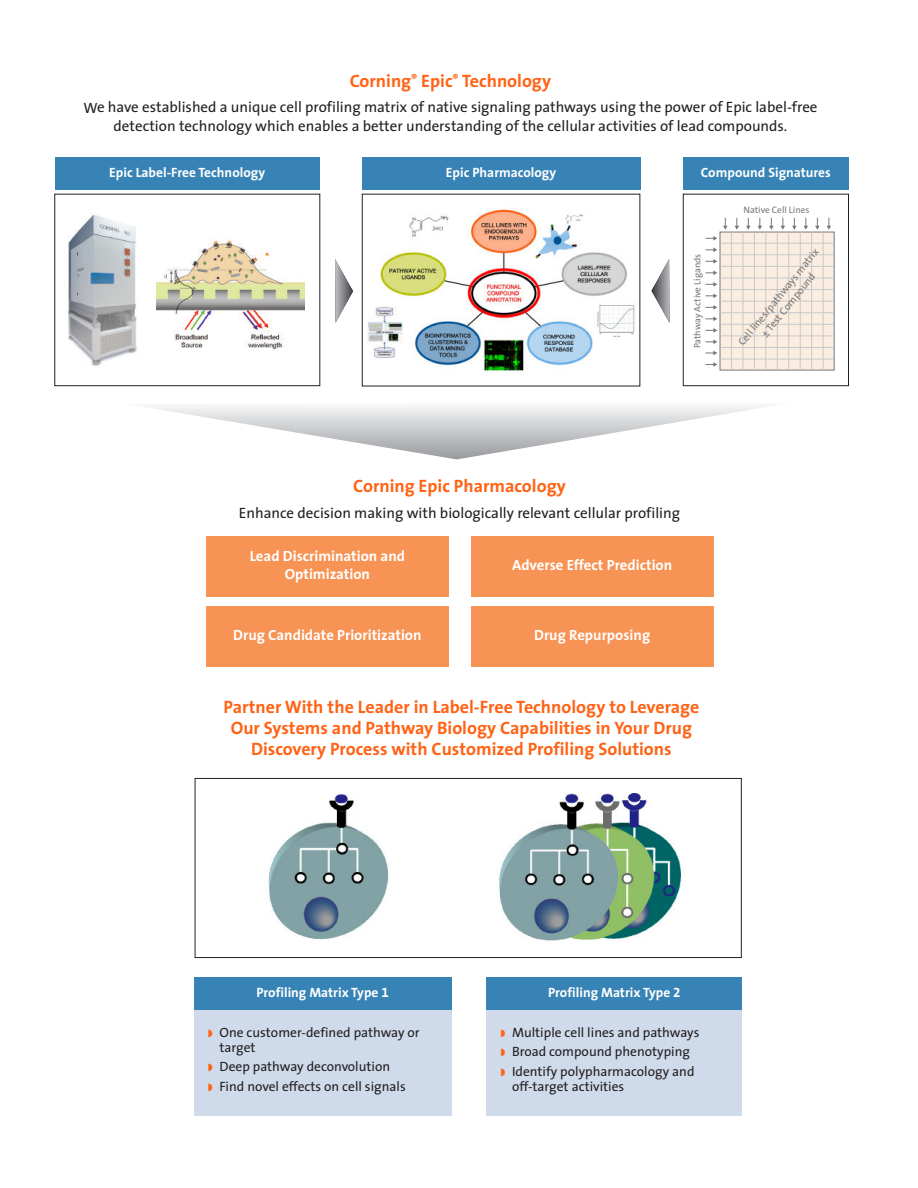
<style>
.page{position:relative;width:918px;height:1188px;background:#fff}
.page>*{position:absolute;margin:0;border:0;box-sizing:border-box;transform-origin:0 0}
.t1{font:700 18px/21px "The Sans";color:#ff6316;text-align:center}
.t2{font:15px/18px "The Sans";color:#231f20;text-align:center}
.t3{font:700 14.85px/17.9px "The Sans";color:#fff;text-align:center}
.t4{font:13.5px/19.5px "The Sans";color:#231f20}
.t5{font:700 13.5px "The Sans";color:#fff}
.t6{font:10.5px/12.6px "The Sans";color:#76787b;text-align:center}
.t7{font:9.3px "The Sans";color:#76787b}
.s1{font-family:"The Sans Bold Expert";font-weight:400}
.s2{color:#ff6316}
</style>
<div class="page">
<img style="left:143px;top:406px;width:625px;height:53px">
<img style="left:268px;top:794px;width:414px;height:147px">
<div style="left:195px;top:778px;width:547px;height:180px;border:1px solid #231f20"></div>
<img style="left:157px;top:238px;width:148px;height:111px">
<img style="left:68px;top:212px;width:70px;height:154px">
<div style="left:194px;top:1005px;width:257px;height:111px;background:#cfdbeb"></div>
<div style="left:194px;top:978px;width:257px;height:32px;background:#3883b5"></div>
<div style="left:55px;top:157px;width:264px;height:32px;background:#3883b5"></div>
<div style="left:362px;top:157px;width:278px;height:32px;background:#3883b5"></div>
<div style="left:683px;top:157px;width:166px;height:32px;background:#3883b5"></div>
<div style="left:487px;top:1005px;width:255px;height:111px;background:#cfdbeb"></div>
<div style="left:487px;top:978px;width:255px;height:32px;background:#3883b5"></div>
<div style="left:206px;top:536px;width:243px;height:60px;background:#f79354"></div>
<div style="left:471px;top:536px;width:243px;height:60px;background:#f79354"></div>
<div style="left:206px;top:606px;width:243px;height:60px;background:#f79354"></div>
<div style="left:471px;top:606px;width:243px;height:60px;background:#f79354"></div>
<img style="left:367px;top:207px;width:268px;height:166px">
<svg style="left:705px;top:218px;width:129px;height:152px"></svg>
<div style="left:683px;top:194px;width:166px;height:192px;border:1px solid #231f20"></div>
<svg style="left:335px;top:259px;width:18px;height:64px"></svg>
<svg style="left:652px;top:259px;width:18px;height:64px"></svg>
<p class="t1" style="left:350px;top:72px;width:203px">Corning<sup>®</sup> Epic<sup>®</sup> Technology</p>
<p class="t2" style="left:83px;top:100px;width:736px">We have established a unique cell profiling matrix of native signaling pathways using the power of Epic label-free detection technology which enables a better understanding of the cellular activities of lead compounds.</p>
<p class="t5" style="left:109px;top:167px;width:157px">Epic Label-Free Technology</p>
<p class="t5" style="left:446px;top:167px;width:112px">Epic Pharmacology</p>
<p class="t5" style="left:701px;top:167px;width:131px">Compound Signatures</p>
<p class="t7" style="left:694px;top:348px;width:96px;rotate:-90deg">Pathway Active Ligands</p>
<p class="t7" style="left:743px;top:206px;width:67px">Native Cell Lines</p>
<p class="t6" style="left:736px;top:341px;width:123px;rotate:-51deg">Cell lines/pathways matrix ± Test Compound</p>
<p class="t1" style="left:353px;top:478px;width:214px">Corning Epic Pharmacology</p>
<p class="t2" style="left:239px;top:505px;width:443px">Enhance decision making with biologically relevant cellular profiling</p>
<p class="t3" style="left:250px;top:548px;width:157px">Lead Discrimination and<br>Optimization</p>
<p class="t3" style="left:512px;top:557px;width:162px">Adverse Effect Prediction</p>
<p class="t3" style="left:233px;top:627px;width:190px">Drug Candidate Prioritization</p>
<p class="t3" style="left:534px;top:627px;width:118px">Drug Repurposing</p>
<p class="t1" style="left:224px;top:698px;width:477px">Partner With the Leader in Label-Free Technology to Leverage<br>Our Systems and Pathway Biology Capabilities in Your Drug<br>Discovery Process with Customized Profiling Solutions</p>
<p class="t5" style="left:256px;top:987px;width:134px">Profiling Matrix Type <span class="s1">1</span></p>
<p class="t4" style="left:220px;top:1026px;width:202px;line-height:15px;text-indent:-11px"><span class="s2">◗</span> One customer-defined pathway or target</p>
<p class="t4" style="left:208px;top:1058px;width:199px"><span class="s2">◗</span> Deep pathway deconvolution<br><span class="s2">◗</span> Find novel effects on cell signals</p>
<p class="t5" style="left:548px;top:987px;width:134px">Profiling Matrix Type <span class="s1">2</span></p>
<p class="t4" style="left:501px;top:1024px;width:200px"><span class="s2">◗</span> Multiple cell lines and pathways <span class="s2">◗</span> Broad compound phenotyping<br><span class="s2">◗</span> Identify polypharmacology and</p>
<p class="t4" style="left:512px;top:1078px;width:114px">off-target activities</p>
</div>
